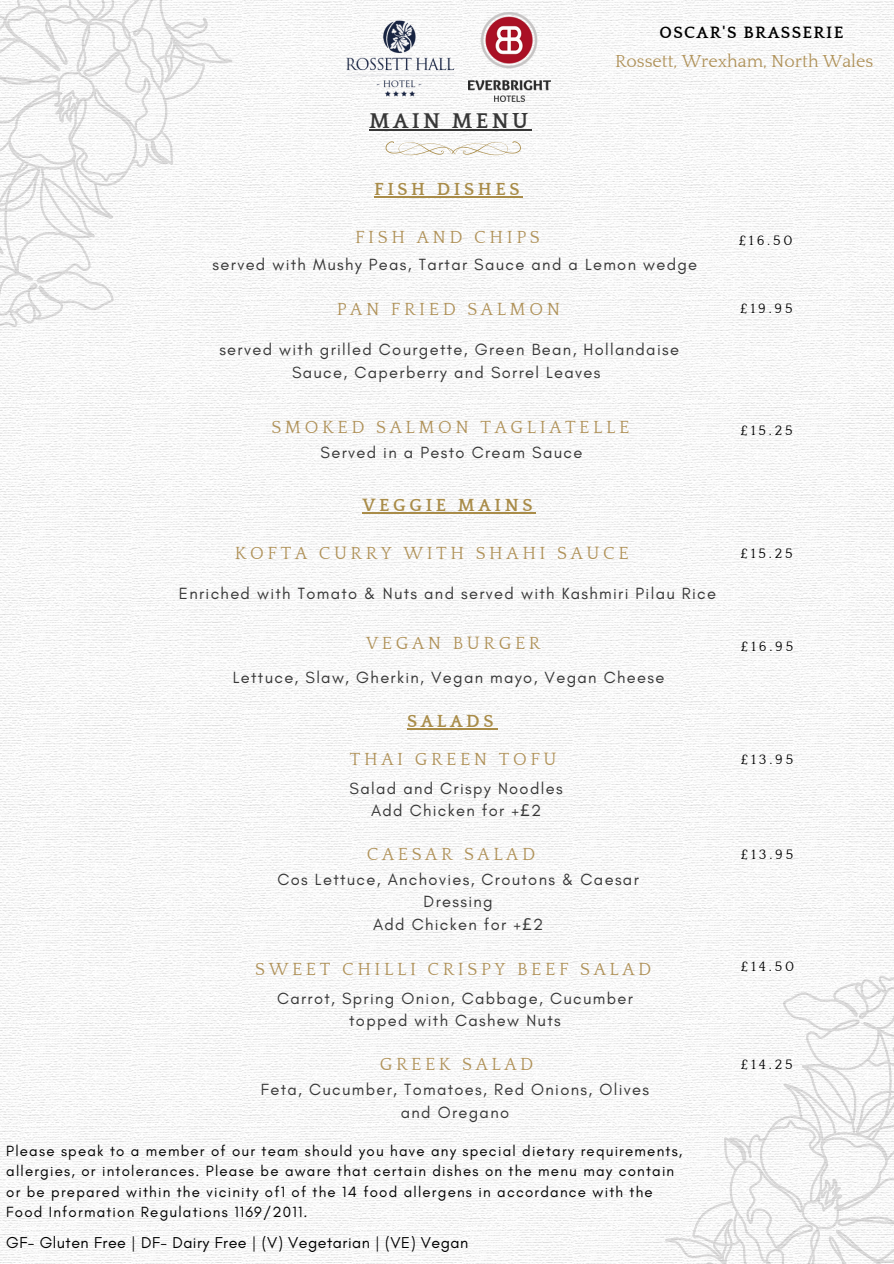
<style>
.page{position:relative;width:894px;height:1264px;background:#fff}
.page>*{position:absolute;margin:0;border:0;box-sizing:border-box;transform-origin:0 0}
.t1{font:700 21.9px "Quattrocento";letter-spacing:.15em;color:#373737}
.t2{font:18px "Quattrocento";letter-spacing:.2em;color:#b09259}
.t3{font:700 18px "Quattrocento";letter-spacing:.2em;color:#a98c49}
.t4{font:17.85px "Quattrocento";color:#b09259}
.t5{font:700 16.95px "Quattrocento";letter-spacing:.08em;color:#000}
.t6{font:16.5px/22.5px "Glacial Indifference";letter-spacing:.08em;color:#373737;text-align:center}
.t7{font:16.05px "Glacial Indifference";letter-spacing:.03em;color:#000}
.t8{font:15px/20.2px "Glacial Indifference";letter-spacing:.08em;color:#000}
.t9{font:14.1px "Quattrocento";letter-spacing:.2em;color:#000}
.s1{font-family:"Noto Sans"}
</style>
<div class="page">
<img style="left:0;top:0;width:893px;height:1263px">
<svg style="left:664px;top:975px;width:229px;height:288px"></svg>
<svg style="left:0;top:0;width:233px;height:327px"></svg>
<img style="left:476px;top:12px;width:74px;height:89px">
<img style="left:319px;top:6px;width:157px;height:109px">
<hr style="left:369px;top:129px;width:162px;height:1px;background:#373737">
<hr style="left:362px;top:512px;width:174px;height:1px;background:#a98c49">
<hr style="left:374px;top:197px;width:149px;height:1px;background:#a98c49">
<svg style="left:385px;top:141px;width:135px;height:14px"></svg>
<hr style="left:407px;top:728px;width:90px;height:1px;background:#a98c49">
<h1 class="t5" style="left:659px;top:24px;width:185px">OSCAR'S BRASSERIE</h1>
<p class="t1" style="left:369px;top:109px;width:160px">MAIN MENU</p>
<h4 class="t3" style="left:374px;top:180px;width:147px">FISH DISHES</h4>
<h3 class="t2" style="left:355px;top:228px;width:186px">FISH AND CHIPS</h3>
<h2 class="t4" style="left:615px;top:51px;width:259px">Rossett, Wrexham, North Wales</h2>
<h3 class="t9" style="left:738px;top:232px;width:55px">£16.50</h3>
<p class="t6" style="left:212px;top:253px;width:486px">served with Mushy Peas, Tartar Sauce and a Lemon wedge</p>
<p class="t2" style="left:336px;top:299px;width:225px">PAN FRIED SALMON</p>
<h4 class="t6" style="left:219px;top:338px;width:461px">served with grilled Courgette, Green Bean, Hollandaise<br>Sauce, Caperberry and Sorrel Leaves</h4>
<h3 class="t2" style="left:271px;top:418px;width:359px">SMOKED SALMON TAGLIATELLE</h3>
<h4 class="t6" style="left:320px;top:441px;width:263px">Served in a Pesto Cream Sauce</h4>
<h2 class="t3" style="left:362px;top:496px;width:171px">VEGGIE MAINS</h2>
<p class="t2" style="left:235px;top:543px;width:395px">KOFTA CURRY WITH SHAHI SAUCE</p>
<h3 class="t6" style="left:179px;top:582px;width:538px">Enriched with Tomato &amp; Nuts and served with Kashmiri Pilau Rice</h3>
<p class="t2" style="left:366px;top:634px;width:176px">VEGAN BURGER</p>
<h2 class="t6" style="left:233px;top:666px;width:433px">Lettuce, Slaw, Gherkin, Vegan mayo, Vegan Cheese</h2>
<p class="t3" style="left:407px;top:711px;width:88px">SALADS</p>
<p class="t2" style="left:350px;top:750px;width:208px">THAI GREEN TOFU</p>
<h4 class="t6" style="left:349px;top:776px;width:214px">Salad and Crispy Noodles<br>Add Chicken for +<span class="s1">£</span>2</h4>
<h3 class="t2" style="left:366px;top:844px;width:170px">CAESAR SALAD</h3>
<h4 class="t6" style="left:277px;top:867px;width:363px">Cos Lettuce, Anchovies, Croutons &amp; Caesar<br>Dressing<br>Add Chicken for +<span class="s1">£</span>2</h4>
<p class="t2" style="left:255px;top:959px;width:397px">SWEET CHILLI CRISPY BEEF SALAD</p>
<h2 class="t6" style="left:277px;top:986px;width:357px">Carrot, Spring Onion, Cabbage, Cucumber topped with Cashew Nuts</h2>
<h3 class="t2" style="left:379px;top:1054px;width:155px">GREEK SALAD</h3>
<h4 class="t6" style="left:261px;top:1078px;width:389px">Feta, Cucumber, Tomatoes, Red Onions, Olives and Oregano</h4>
<h4 class="t8" style="left:6px;top:1140px;width:677px">Please speak to a member of our team should you have any special dietary requirements, allergies, or intolerances. Please be aware that certain dishes on the menu may contain or be prepared within the vicinity of1 of the 14 food allergens in accordance with the Food Information Regulations 1169/2011.</h4>
<h3 class="t7" style="left:6px;top:1233px;width:463px">GF- Gluten Free | DF- Dairy Free | (V) Vegetarian | (VE) Vegan</h3>
<h4 class="t9" style="left:739px;top:301px;width:54px">£19.95</h4>
<p class="t9" style="left:740px;top:422px;width:54px">£15.25</p>
<h3 class="t9" style="left:740px;top:545px;width:54px">£15.25</h3>
<p class="t9" style="left:740px;top:639px;width:54px">£16.95</p>
<p class="t9" style="left:740px;top:752px;width:54px">£13.95</p>
<p class="t9" style="left:740px;top:847px;width:54px">£13.95</p>
<h4 class="t9" style="left:740px;top:959px;width:55px">£14.50</h4>
<h3 class="t9" style="left:740px;top:1057px;width:53px">£14.25</h3>
</div>
